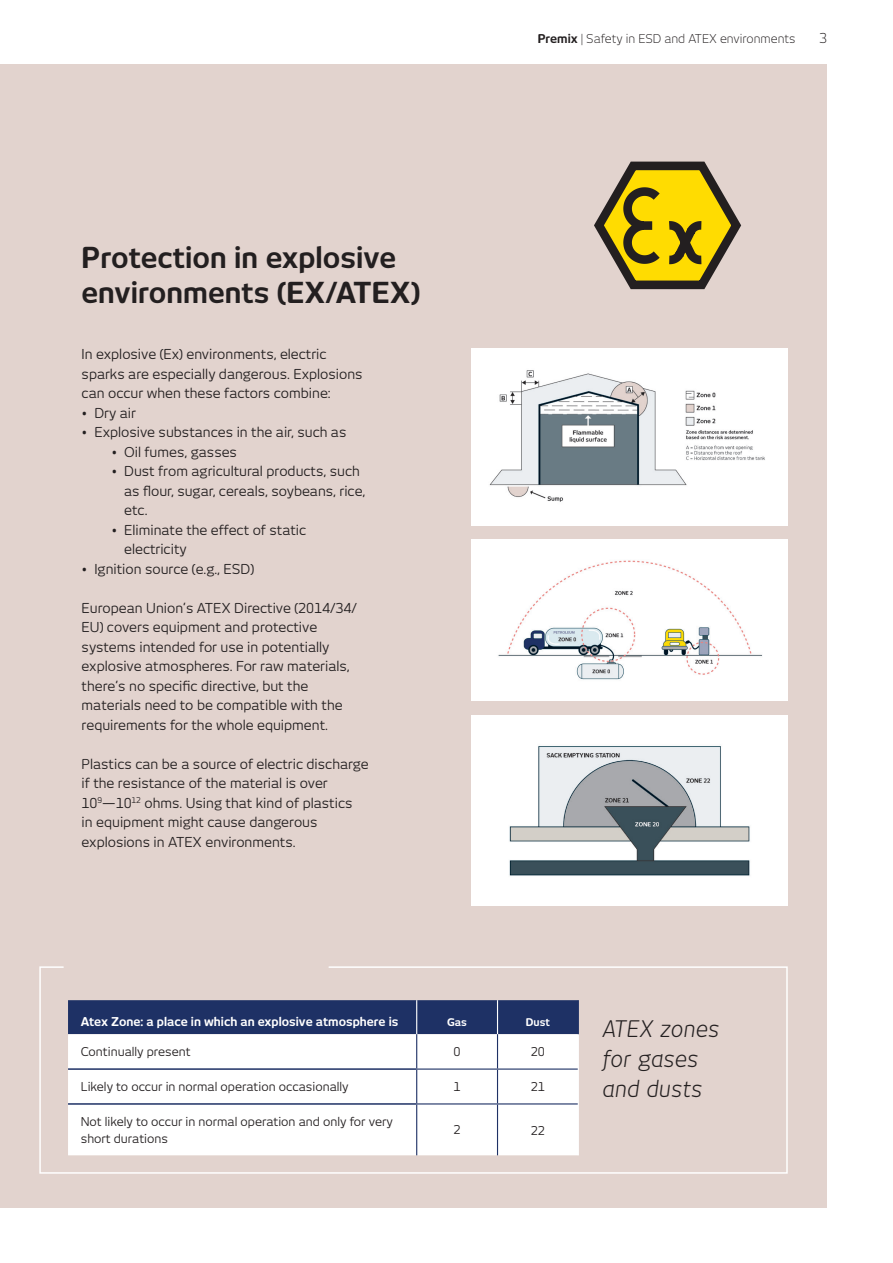
<style>
.page{position:relative;width:893px;height:1263px;background:#fff}
.page>*{position:absolute;margin:0;border:0;box-sizing:border-box;transform-origin:0 0}
.Otsikko{font:700 28.5px "New June";color:#231f20}
.ingressi{font:italic 22.5px/30px "New June";color:#231f20}
.Leipäteksti{font:13.5px/19.5px "New June";color:#231f20}
.Bullets{font:13.5px/19.5px "New June";color:#231f20}
.Bullets_Leipis{font:13.5px "New June";color:#231f20}
.t1{font:300 13.5px "New June";color:#231f20}
.Leipäteksti_box{font:12px/16.5px "New June";color:#231f20}
.leipis_boldattu{font:700 12px "New June";color:#fff}
.t2{font:300 12px "New June";color:#231f20}
.t3{font:700 10.5px "New June";color:#fff}
.s1{font-weight:700}
</style>
<div class="page">
<div style="left:0;top:64px;width:827px;height:1144px;background:#e2d3ce"></div>
<svg style="left:594px;top:162px;width:147px;height:127px"></svg>
<img style="left:471px;top:540px;width:316px;height:160px">
<img style="left:471px;top:715px;width:316px;height:190px">
<img style="left:471px;top:348px;width:316px;height:177px">
<svg style="left:39px;top:966px;width:749px;height:208px"></svg>
<p class="Otsikko" style="left:82px;top:241px;width:316px">Protection in explosive</p>
<p class="Otsikko" style="left:82px;top:275px;width:340px">environments (EX/ATEX)</p>
<p class="Leipäteksti" style="left:82px;top:344px;width:282px">In explosive (Ex) environments, electric sparks are especially dangerous. Explosions can occur when these factors combine:</p>
<p class="Bullets" style="left:82px;top:403px;width:56px">• Dry air</p>
<p class="Bullets" style="left:82px;top:422px;width:266px">• Explosive substances in the air, such as</p>
<p class="Bullets" style="left:111px;top:442px;width:127px">• Oil fumes, gasses</p>
<p class="Bullets" style="left:124px;top:461px;width:243px;text-indent:-13px">• Dust from agricultural products, such as flour, sugar, cereals, soybeans, rice, etc.</p>
<p class="Bullets" style="left:124px;top:520px;width:184px;text-indent:-13px">• Eliminate the effect of static electricity</p>
<p class="Bullets_Leipis" style="left:82px;top:561px;width:174px">• Ignition source (e.g., ESD)</p>
<p class="Leipäteksti" style="left:82px;top:598px;width:277px">European Union’s ATEX Directive (2014/34/ EU) covers equipment and protective systems intended for use in potentially explosive atmospheres. For raw materials, there’s no specific directive, but the materials need to be compatible with the requirements for the whole equipment.</p>
<p class="Leipäteksti" style="left:82px;top:754px;width:289px">Plastics can be a source of electric discharge if the resistance of the material is over 10<sup>9</sup>—10<sup>12</sup> ohms. Using that kind of plastics<br>in equipment might cause dangerous explosions in ATEX environments.</p>
<p class="t2" style="left:538px;top:32px;width:259px"><span class="s1">Premix</span> | Safety in ESD and ATEX environments</p>
<p class="t1" style="left:819px;top:30px;width:9px">3</p>
<p class="leipis_boldattu" style="left:81px;top:1014px;width:319px">Atex Zone: a place in which an explosive atmosphere is</p>
<p class="t3" style="left:447px;top:1016px;width:21px">Gas</p>
<p class="t3" style="left:526px;top:1016px;width:26px">Dust</p>
<p class="Leipäteksti_box" style="left:81px;top:1043px;width:111px">Continually present</p>
<p class="Leipäteksti_box" style="left:454px;top:1043px;width:9px">0</p>
<p class="Leipäteksti_box" style="left:531px;top:1043px;width:16px">20</p>
<p class="Leipäteksti_box" style="left:81px;top:1078px;width:269px">Likely to occur in normal operation occasionally</p>
<p class="Leipäteksti_box" style="left:454px;top:1078px;width:9px">1</p>
<p class="Leipäteksti_box" style="left:531px;top:1078px;width:16px">21</p>
<p class="Leipäteksti_box" style="left:81px;top:1113px;width:313px">Not likely to occur in normal operation and only for very short durations</p>
<p class="Leipäteksti_box" style="left:454px;top:1121px;width:9px">2</p>
<p class="Leipäteksti_box" style="left:531px;top:1122px;width:16px">22</p>
<p class="ingressi" style="left:603px;top:1013px;width:118px">ATEX zones for gases and dusts</p>
</div>
